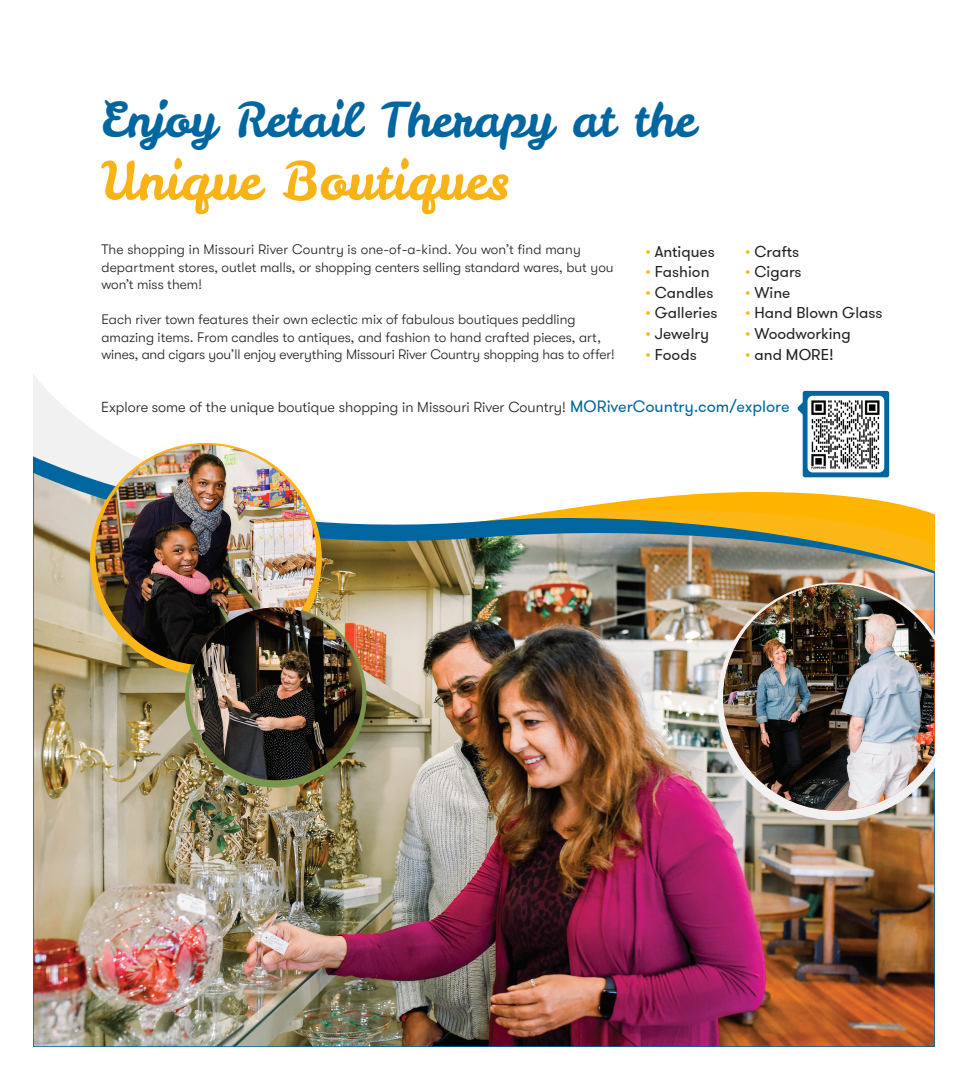
<style>
.page{position:relative;width:968px;height:1080px;background:#fff}
.page>*{position:absolute;margin:0;border:0;box-sizing:border-box;transform-origin:0 0}
.t1{font:52.5px "Leckerli One";color:#f9b317}
.t2{font:47.5px "Leckerli One";color:#0066a0}
.t3{font:15.62px "GT Walsheim Pro";color:#231f20}
.t4{font:300 14.5px "GT Walsheim Pro";color:#231f20}
.t5{font:300 13.75px/17.5px "GT Walsheim Pro";color:#231f20}
.s1{color:#fcb615}
.s2{font-weight:400;font-size:16.38px;color:#0066a0}
</style>
<div class="page">
<svg style="left:34px;top:376px;width:215px;height:75px"></svg>
<img style="left:34px;top:473px;width:900px;height:573px">
<svg style="left:90px;top:443px;width:232px;height:232px;fill:#fcb615"></svg>
<img style="left:717px;top:582px;width:217px;height:238px">
<div style="left:185px;top:606px;width:181px;height:182px;background:#79974c;border-radius:50%"></div>
<img style="left:96px;top:445px;width:220px;height:220px;border-radius:110px">
<img style="left:723px;top:584px;width:211px;height:227px">
<img style="left:189px;top:608px;width:173px;height:172px;border-radius:86px">
<svg style="left:797px;top:391px;width:92px;height:86px"></svg>
<div style="left:807px;top:396px;width:77px;height:76px;background:#fff;border-radius:5px"></div>
<img style="left:811px;top:400px;width:68px;height:68px">
<p class="t2" style="left:101px;top:88px;width:595px">Enjoy Retail Therapy at the</p>
<p class="t1" style="left:101px;top:146px;width:409px">Unique Boutiques</p>
<p class="t5" style="left:101px;top:241px;width:513px">The shopping in Missouri River Country is one-of-a-kind. You won’t find many department stores, outlet malls, or shopping centers selling standard wares, but you won’t miss them!</p>
<p class="t5" style="left:101px;top:311px;width:515px">Each river town features their own eclectic mix of fabulous boutiques peddling amazing items. From candles to antiques, and fashion to hand crafted pieces, art, wines, and cigars you’ll enjoy everything Missouri River Country shopping has to offer!</p>
<p class="t3" style="left:745px;top:242px;width:56px"><span class="s1">•</span> Crafts</p>
<p class="t3" style="left:745px;top:262px;width:58px"><span class="s1">•</span> Cigars</p>
<p class="t3" style="left:745px;top:283px;width:47px"><span class="s1">•</span> Wine</p>
<p class="t3" style="left:745px;top:304px;width:139px"><span class="s1">•</span> Hand Blown Glass</p>
<p class="t3" style="left:745px;top:324px;width:107px"><span class="s1">•</span> Woodworking</p>
<p class="t3" style="left:745px;top:345px;width:90px"><span class="s1">•</span> and MORE!</p>
<p class="t4" style="left:101px;top:399px;width:690px">Explore some of the unique boutique shopping in Missouri River Country! <span class="s2">MORiverCountry.com/explore</span></p>
<p class="t3" style="left:645px;top:242px;width:71px"><span class="s1">•</span> Antiques</p>
<p class="t3" style="left:645px;top:262px;width:66px"><span class="s1">•</span> Fashion</p>
<p class="t3" style="left:645px;top:283px;width:70px"><span class="s1">•</span> Candles</p>
<p class="t3" style="left:645px;top:304px;width:74px"><span class="s1">•</span> Galleries</p>
<p class="t3" style="left:645px;top:324px;width:65px"><span class="s1">•</span> Jewelry</p>
<p class="t3" style="left:645px;top:345px;width:53px"><span class="s1">•</span> Foods</p>
</div>
